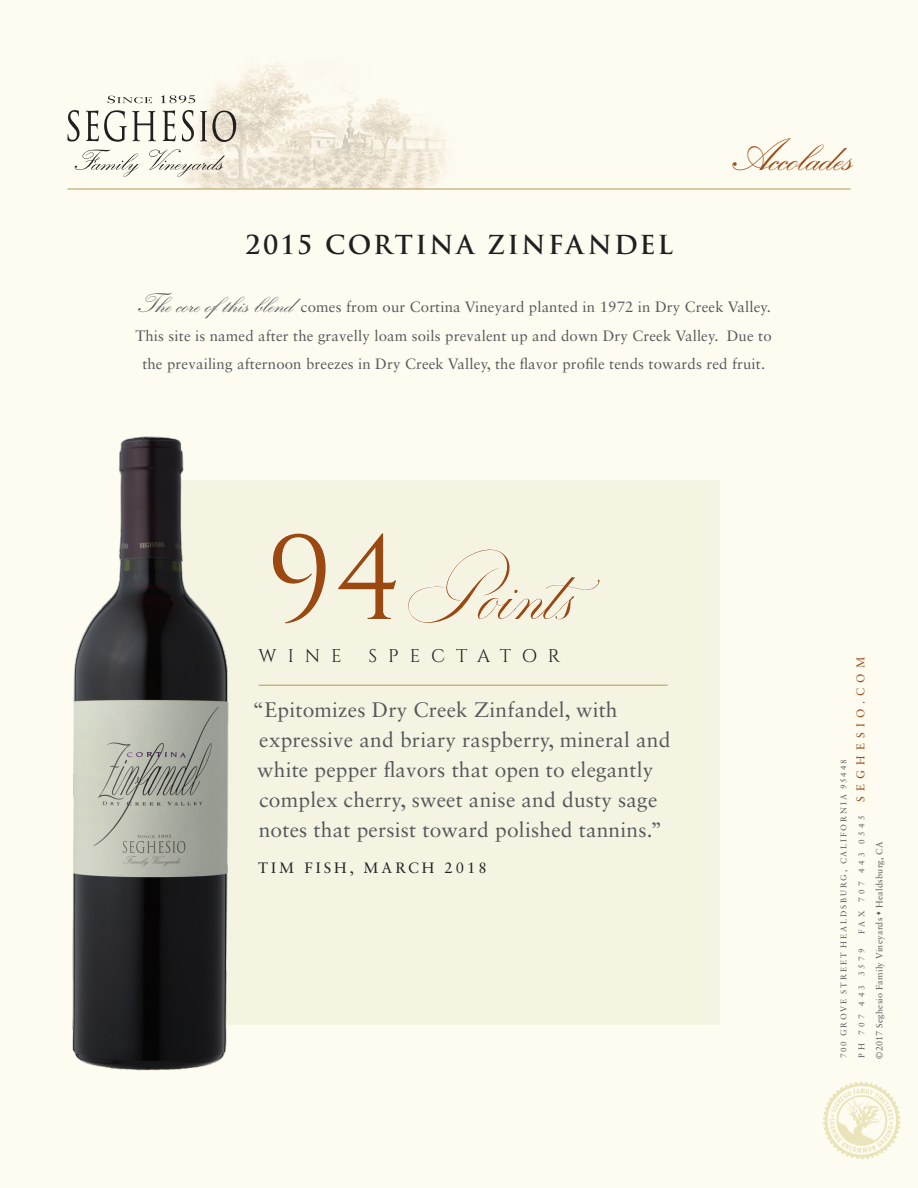
<style>
.page{position:relative;width:918px;height:1188px;background:#fefbf1}
.page>*{position:absolute;margin:0;border:0;box-sizing:border-box;transform-origin:0 0}
.t1{font:82.65px "Bodega Script";color:#9b4811}
.t2{font:700 45px "Kuenstler Script LT Std 2";color:#9b4811}
.Varietal_Name{font:700 25.5px "Trajan Pro";letter-spacing:.09em;color:#231f20}
.Review_copy{font:21px/30px "Sabon LT Std";letter-spacing:.01em;color:#57585a}
.Publication_Competit{font:18.3px "Cinzel";letter-spacing:.59em;color:#231f20}
.Intro_Paragraph{font:15px/28.5px "Sabon LT Std";letter-spacing:.01em;color:#57585a;text-align:center}
.Review_copy-2{font:15px "Sabon LT Std";letter-spacing:.2em;color:#231f20}
.t3{font:11.25px "Sabon LT Std";letter-spacing:.46em;color:#9b4811}
.t4{font:9px "Sabon LT Std";letter-spacing:.035em;color:#57585a}
.t5{font:8.25px/18px "Sabon LT Std";letter-spacing:.24em;color:#57585a}
.t6{font:8.25px "Sabon LT Std";letter-spacing:.395em;color:#57585a}
.s1{font-family:"Kuenstler Script LT Std 2";font-weight:700;font-size:27px}
.s2{font-family:"Cinzel";font-size:120px}
</style>
<div class="page">
<img style="left:178px;top:62px;width:284px;height:127px">
<hr style="left:67px;top:189px;width:783px;height:1px;background:#b39758">
<svg style="left:823px;top:1082px;width:77px;height:77px"></svg>
<svg style="left:75px;top:150px;width:64px;height:27px"></svg>
<svg style="left:149px;top:149px;width:76px;height:28px"></svg>
<svg style="left:108px;top:96px;width:44px;height:7px"></svg>
<svg style="left:161px;top:95px;width:34px;height:8px"></svg>
<svg style="left:67px;top:110px;width:13px;height:32px"></svg>
<svg style="left:162px;top:110px;width:14px;height:31px"></svg>
<svg style="left:86px;top:110px;width:70px;height:32px"></svg>
<svg style="left:200px;top:110px;width:39px;height:32px"></svg>
<svg style="left:182px;top:110px;width:12px;height:32px"></svg>
<div style="left:163px;top:481px;width:557px;height:544px;background:#f5f4e2"></div>
<hr style="left:259px;top:685px;width:409px;height:1px;background:#b39758">
<svg style="left:272px;top:533px;width:54px;height:91px"></svg>
<svg style="left:338px;top:533px;width:262px;height:90px"></svg>
<img style="left:72px;top:436px;width:157px;height:635px">
<p class="Varietal_Name" style="left:245px;top:229px;width:429px">2015 CORTINA ZINFANDEL</p>
<h2 class="t2" style="left:731px;top:132px;width:121px">Accolades</h2>
<p class="Intro_Paragraph" style="left:135px;top:292px;width:638px"><span class="s1">The core ofthis blend</span> comes from our Cortina Vineyard planted in 1972 in Dry Creek Valley.<br>This site is named after the gravelly loam soils prevalent up and down Dry Creek Valley. Due to the prevailing afternoon breezes in Dry Creek Valley, the flavor profile tends towards red fruit.</p>
<p class="t1" style="left:266px;top:542px;width:340px"><span class="s2">94</span> Points</p>
<p class="Publication_Competit" style="left:259px;top:645px;width:85px">WINE</p>
<p class="Publication_Competit" style="left:368px;top:645px;width:193px">SPECTATOR</p>
<p class="Review_copy" style="left:253px;top:694px;width:419px">“Epitomizes Dry Creek Zinfandel, with expressive and briary raspberry, mineral and white pepper flavors that open to elegantly complex cherry, sweet anise and dusty sage notes that persist toward polished tannins.”</p>
<p class="Review_copy-2" style="left:258px;top:859px;width:230px">TIM FISH, MARCH 2018</p>
<p class="t3" style="left:854px;top:802px;width:146px;rotate:-90deg">SEGHESIO.COM</p>
<p class="t5" style="left:835px;top:1058px;width:300px;rotate:-90deg">700 GROVE STREET HEALDSBURG, CALIFORNIA 95448<br>PH 707 443 3579</p>
<p class="t6" style="left:857px;top:934px;width:120px;rotate:-90deg">FAX 707 443 0545</p>
<p class="t4" style="left:874px;top:1059px;width:219px;rotate:-90deg">©2017 Seghesio Family Vineyards ♦ Healdsburg, CA</p>
</div>
